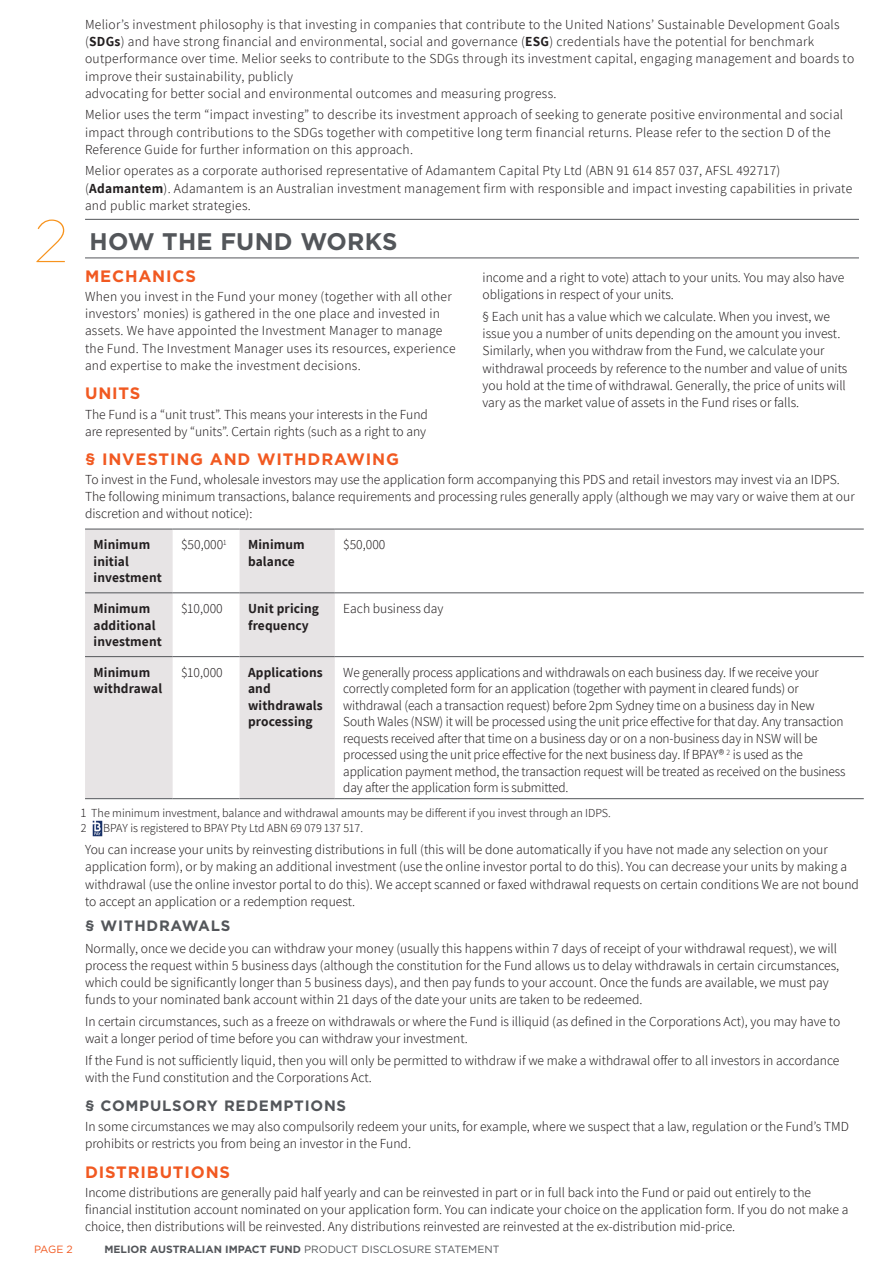
<style>
.page{position:relative;width:893px;height:1263px;background:#fff}
.page>*{position:absolute;margin:0;border:0;box-sizing:border-box;transform-origin:0 0}
.t1{font:100 60px "Gotham";color:#f7931d}
.t2{font:700 24px "Gotham";letter-spacing:.01em;color:#53565a}
.Heading_2{font:700 16.5px "Gotham";letter-spacing:.05em;color:#f15921}
.Heading_3{font:700 15px "Gotham";letter-spacing:.05em;color:#53565a}
.Text{font:700 15px "Gotham";letter-spacing:.05em;color:#53565a}
.Text-2{font:300 13.5px/17.2px "Assistant";color:#231f20}
.Text-3{font:300 13.5px/17.2px "Assistant";letter-spacing:.02em;color:#231f20}
.Text_BOLD{font:700 13.5px/16.5px "Assistant";letter-spacing:.01em;color:#231f20}
.Disclaimer{font:300 12px "Assistant";color:#231f20}
.Page_title{font:700 10.5px "Gotham";color:#53565a}
.Page_title-2{font:10.5px "Gotham";color:#f15921}
.s1{font-weight:700}
.s2{font-size:12.75px}
.s3{font-weight:400}
</style>
<div class="page">
<hr style="left:85px;top:219px;width:774px;height:1px;background:#53565a">
<hr style="left:85px;top:258px;width:774px;height:1px;background:#53565a">
<svg style="left:85px;top:530px;width:250px;height:268px;fill:#e7e4e5"></svg>
<hr style="left:85px;top:592px;width:88px;height:1px;background:#53565a">
<hr style="left:173px;top:592px;width:67px;height:1px;background:#53565a">
<hr style="left:240px;top:592px;width:95px;height:1px;background:#53565a">
<hr style="left:335px;top:592px;width:529px;height:1px;background:#53565a">
<hr style="left:85px;top:656px;width:88px;height:1px;background:#53565a">
<hr style="left:173px;top:656px;width:67px;height:1px;background:#53565a">
<hr style="left:240px;top:656px;width:95px;height:1px;background:#53565a">
<hr style="left:335px;top:656px;width:529px;height:1px;background:#53565a">
<hr style="left:85px;top:798px;width:88px;height:1px;background:#53565a">
<hr style="left:173px;top:798px;width:67px;height:1px;background:#53565a">
<hr style="left:240px;top:798px;width:95px;height:1px;background:#53565a">
<hr style="left:335px;top:798px;width:529px;height:1px;background:#53565a">
<hr style="left:85px;top:529px;width:88px;height:1px;background:#53565a">
<hr style="left:173px;top:529px;width:67px;height:1px;background:#53565a">
<hr style="left:240px;top:529px;width:95px;height:1px;background:#53565a">
<hr style="left:335px;top:529px;width:529px;height:1px;background:#53565a">
<img style="left:93px;top:821px;width:9px;height:15px">
<p class="t1" style="left:34px;top:204px;width:36px">2</p>
<p class="Text-3" style="left:85px;top:15px;width:771px">Melior’s investment philosophy is that investing in companies that contribute to the United Nations’ Sustainable Development Goals (<span class="s1">SDGs</span>) and have strong financial and environmental, social and governance (<span class="s1">ESG</span>) credentials have the potential for benchmark outperformance over time. Melior seeks to contribute to the SDGs through its investment capital, engaging management and boards to improve their sustainability, publicly<br>advocating for better social and environmental outcomes and measuring progress.</p>
<p class="Text-3" style="left:85px;top:106px;width:760px">Melior uses the term “impact investing” to describe its investment approach of seeking to generate positive environmental and social impact through contributions to the SDGs together with competitive long term financial returns. Please refer to the section D of the<br>Reference Guide for further information on this approach.</p>
<p class="Text-3" style="left:85px;top:162px;width:769px">Melior operates as a corporate authorised representative of Adamantem Capital Pty Ltd (ABN 91 614 857 037, AFSL 492717) (<span class="s1">Adamantem</span>). Adamantem is an Australian investment management firm with responsible and impact investing capabilities in private and public market strategies.</p>
<p class="t2" style="left:90px;top:226px;width:310px">HOW THE FUND WORKS</p>
<p class="Heading_2" style="left:85px;top:265px;width:113px">MECHANICS</p>
<p class="Text-3" style="left:85px;top:287px;width:372px">When you invest in the Fund your money (together with all other investors’ monies) is gathered in the one place and invested in assets. We have appointed the Investment Manager to manage the Fund. The Investment Manager uses its resources, experience and expertise to make the investment decisions.</p>
<p class="Heading_2" style="left:85px;top:383px;width:57px">UNITS</p>
<p class="Text-2" style="left:85px;top:405px;width:344px">The Fund is a “unit trust”. This means your interests in the Fund are represented by “units”. Certain rights (such as a right to any</p>
<p class="Text-2" style="left:483px;top:268px;width:363px">income and a right to vote) attach to your units. You may also have obligations in respect of your units.</p>
<p class="Text-2" style="left:483px;top:307px;width:366px">§ Each unit has a value which we calculate. When you invest, we issue you a number of units depending on the amount you invest.<br>Similarly, when you withdraw from the Fund, we calculate your withdrawal proceeds by reference to the number and value of units you hold at the time of withdrawal. Generally, the price of units will vary as the market value of assets in the Fund rises or falls.</p>
<p class="Heading_2" style="left:85px;top:448px;width:315px">§ INVESTING AND WITHDRAWING</p>
<p class="Text-2" style="left:85px;top:470px;width:771px">To invest in the Fund, wholesale investors may use the application form accompanying this PDS and retail investors may invest via an IDPS.<br>The following minimum transactions, balance requirements and processing rules generally apply (although we may vary or waive them at our discretion and without notice):</p>
<p class="Text_BOLD" style="left:94px;top:536px;width:70px">Minimum initial investment</p>
<p class="Text-2" style="left:181px;top:535px;width:47px">$50,000<sup>1</sup></p>
<p class="Text_BOLD" style="left:248px;top:536px;width:58px">Minimum balance</p>
<p class="Text-2" style="left:343px;top:535px;width:44px">$50,000</p>
<p class="Text_BOLD" style="left:94px;top:600px;width:70px">Minimum additional investment</p>
<p class="Text-2" style="left:181px;top:599px;width:43px">$10,000</p>
<p class="Text_BOLD" style="left:248px;top:600px;width:72px">Unit pricing frequency</p>
<p class="Text-2" style="left:343px;top:599px;width:102px">Each business day</p>
<p class="Text_BOLD" style="left:94px;top:663px;width:70px">Minimum withdrawal</p>
<p class="Text-2" style="left:181px;top:663px;width:43px">$10,000</p>
<p class="Text_BOLD" style="left:248px;top:663px;width:76px">Applications and withdrawals processing</p>
<p class="Text-2" style="left:343px;top:663px;width:504px;line-height:16.5px">We generally process applications and withdrawals on each business day. If we receive your correctly completed form for an application (together with payment in cleared funds) or withdrawal (each a transaction request) before 2pm Sydney time on a business day in New South Wales (NSW) it will be processed using the unit price effective for that day. Any transaction requests received after that time on a business day or on a non-business day in NSW will be processed using the unit price effective for the next business day. If BPAY® <sup>2</sup> is used as the application payment method, the transaction request will be treated as received on the business day after the application form is submitted.</p>
<p class="Disclaimer" style="left:81px;top:804px;width:532px"><span class="s2">1</span> The minimum investment, balance and withdrawal amounts may be different if you invest through an IDPS.</p>
<p class="Disclaimer" style="left:81px;top:819px;width:7px">2</p>
<p class="Disclaimer" style="left:103px;top:819px;width:261px">BPAY is registered to BPAY Pty Ltd ABN 69 079 137 517.</p>
<p class="Text-2" style="left:85px;top:840px;width:775px">You can increase your units by reinvesting distributions in full (this will be done automatically if you have not made any selection on your application form), or by making an additional investment (use the online investor portal to do this). You can decrease your units by making a withdrawal (use the online investor portal to do this). We accept scanned or faxed withdrawal requests on certain conditions We are not bound to accept an application or a redemption request.</p>
<p class="Text" style="left:85px;top:916px;width:147px">§ WITHDRAWALS</p>
<p class="Text-2" style="left:85px;top:939px;width:756px">Normally, once we decide you can withdraw your money (usually this happens within 7 days of receipt of your withdrawal request), we will process the request within 5 business days (although the constitution for the Fund allows us to delay withdrawals in certain circumstances, which could be significantly longer than 5 business days), and then pay funds to your account. Once the funds are available, we must pay funds to your nominated bank account within 21 days of the date your units are taken to be redeemed.</p>
<p class="Text-2" style="left:85px;top:1012px;width:757px">In certain circumstances, such as a freeze on withdrawals or where the Fund is illiquid (as defined in the Corporations Act), you may have to wait a longer period of time before you can withdraw your investment.</p>
<p class="Text-2" style="left:85px;top:1051px;width:756px">If the Fund is not sufficiently liquid, then you will only be permitted to withdraw if we make a withdrawal offer to all investors in accordance with the Fund constitution and the Corporations Act.</p>
<p class="Heading_3" style="left:85px;top:1096px;width:263px">§ COMPULSORY REDEMPTIONS</p>
<p class="Text-2" style="left:85px;top:1117px;width:765px">In some circumstances we may also compulsorily redeem your units, for example, where we suspect that a law, regulation or the Fund’s TMD prohibits or restricts you from being an investor in the Fund.</p>
<p class="Heading_2" style="left:85px;top:1161px;width:147px">DISTRIBUTIONS</p>
<p class="Text-2" style="left:85px;top:1183px;width:765px">Income distributions are generally paid half yearly and can be reinvested in part or in full back into the Fund or paid out entirely to the financial institution account nominated on your application form. You can indicate your choice on the application form. If you do not make a choice, then distributions will be reinvested. Any distributions reinvested are reinvested at the ex-distribution mid-price.</p>
<p class="Page_title-2" style="left:34px;top:1243px;width:40px">PAGE 2</p>
<p class="Page_title" style="left:104px;top:1242px;width:396px">MELIOR AUSTRALIAN IMPACT FUND <span class="s3">PRODUCT DISCLOSURE STATEMENT</span></p>
</div>
